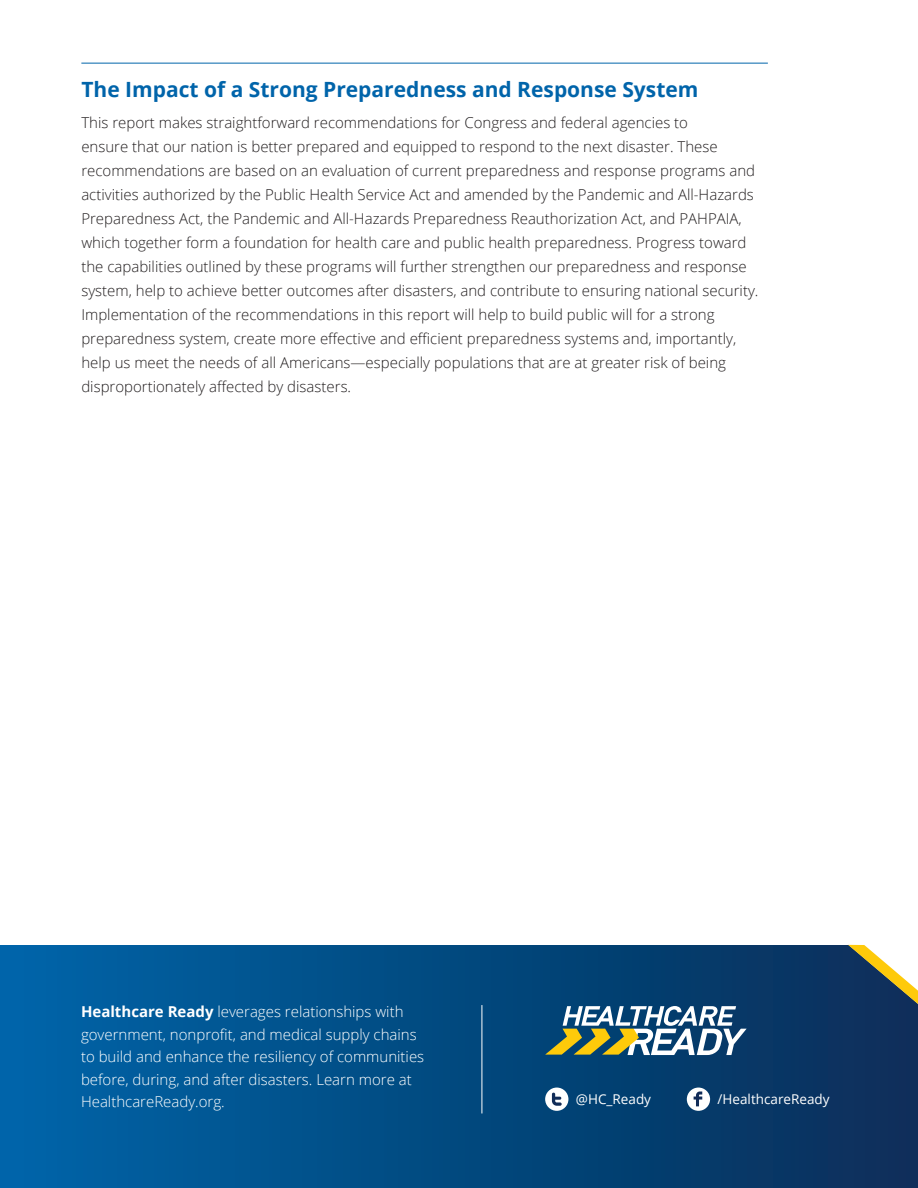
<style>
.page{position:relative;width:918px;height:1188px;background:#fff}
.page>*{position:absolute;margin:0;border:0;box-sizing:border-box;transform-origin:0 0}
.t1{font:700 21px "Open Sans";color:#0064aa}
.Body{font:300 15px/24px "Open Sans";color:#231f20}
.t2{font:300 15px/22.5px "Open Sans";color:#fff}
.t3{font:13.5px "Open Sans";color:#fff}
.s1{font-weight:700}
</style>
<div class="page">
<svg style="left:0;top:945px;width:918px;height:243px;background:#024a81"></svg>
<div style="left:687px;top:1088px;width:23px;height:23px;background:#fff;border-radius:50%"></div>
<svg style="left:694px;top:1092px;width:8px;height:14px"></svg>
<div style="left:545px;top:1088px;width:23px;height:23px;background:#fff;border-radius:50%"></div>
<svg style="left:552px;top:1093px;width:10px;height:13px"></svg>
<svg style="left:545px;top:1006px;width:202px;height:49px"></svg>
<hr style="left:482px;top:1005px;width:1px;height:108px;background:#fff">
<svg style="left:848px;top:945px;width:70px;height:71px"></svg>
<hr style="left:81px;top:63px;width:687px;height:1px;background:#0064aa">
<h2 class="t1" style="left:81px;top:75px;width:619px">The Impact of a Strong Preparedness and Response System</h2>
<p class="Body" style="left:81px;top:110px;width:679px">This report makes straightforward recommendations for Congress and federal agencies to<br>ensure that our nation is better prepared and equipped to respond to the next disaster. These recommendations are based on an evaluation of current preparedness and response programs and activities authorized by the Public Health Service Act and amended by the Pandemic and All-Hazards Preparedness Act, the Pandemic and All-Hazards Preparedness Reauthorization Act, and PAHPAIA, which together form a foundation for health care and public health preparedness. Progress toward the capabilities outlined by these programs will further strengthen our preparedness and response system, help to achieve better outcomes after disasters, and contribute to ensuring national security.<br>Implementation of the recommendations in this report will help to build public will for a strong preparedness system, create more effective and efficient preparedness systems and, importantly, help us meet the needs of all Americans—especially populations that are at greater risk of being disproportionately affected by disasters.</p>
<p class="t2" style="left:81px;top:1000px;width:345px"><span class="s1">Healthcare Ready</span> leverages relationships with government, nonprofit, and medical supply chains to build and enhance the resiliency of communities before, during, and after disasters. Learn more at HealthcareReady.org.</p>
<p class="t3" style="left:576px;top:1090px;width:77px">@HC_Ready</p>
<p class="t3" style="left:718px;top:1090px;width:113px">/HealthcareReady</p>
</div>
